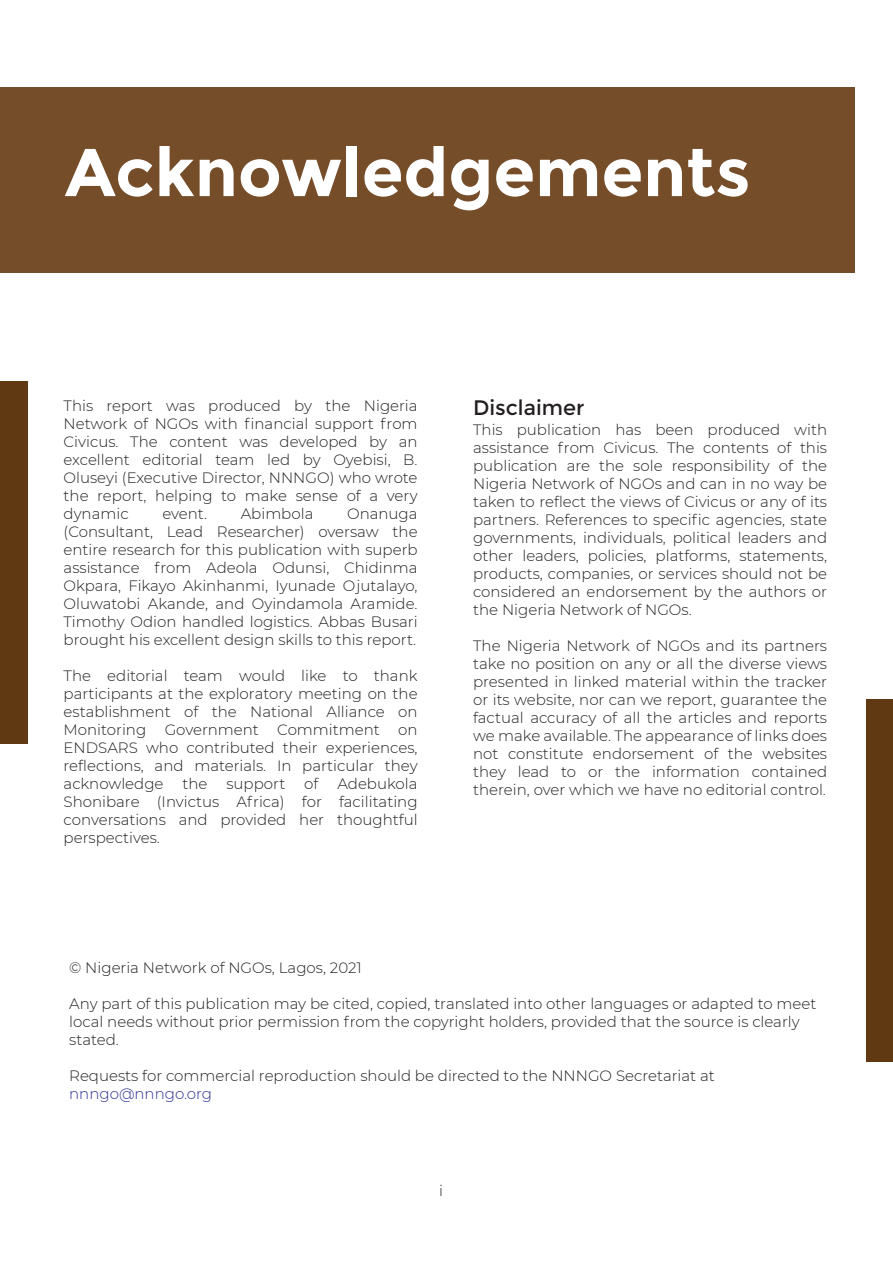
<style>
.page{position:relative;width:893px;height:1263px;background:#fff}
.page>*{position:absolute;margin:0;border:0;box-sizing:border-box;transform-origin:0 0}
.t1{font:700 67.5px "Montserrat";color:#fff}
.t2{font:21px "Montserrat";color:#231f20}
.t3{font:300 15px/18px "Montserrat";color:#231f20;text-align:justify}
.t4{font:300 15px "Montserrat";color:#2e3092}
</style>
<div class="page">
<div style="left:0;top:87px;width:855px;height:185px;background:#754d29"></div>
<div style="left:0;top:381px;width:28px;height:362px;background:#603913"></div>
<div style="left:866px;top:699px;width:27px;height:363px;background:#603913"></div>
<h1 class="t1" style="left:65px;top:132px;width:687px">Acknowledgements</h1>
<p class="t3" style="left:64px;top:396px;width:356px">This report was produced by the Nigeria Network of NGOs with financial support from Civicus. The content was developed by an excellent editorial team led by Oyebisi, B.<br>Oluseyi (Executive Director, NNNGO) who wrote the report, helping to make sense of a very dynamic</p>
<p class="t3" style="left:162px;top:504px;width:46px">event.</p>
<p class="t3" style="left:241px;top:504px;width:74px">Abimbola</p>
<p class="t3" style="left:64px;top:504px;width:356px;text-indent:283px">Onanuga (Consultant, Lead Researcher) oversaw the entire research for this publication with superb assistance from Adeola Odunsi, Chidinma Okpara, Fikayo Akinhanmi, Iyunade Ojutalayo, Oluwatobi Akande, and Oyindamola Aramide.<br>Timothy Odion handled logistics. Abbas Busari brought his excellent design skills to this report.</p>
<p class="t3" style="left:64px;top:666px;width:356px">The editorial team would like to thank participants at the exploratory meeting on the establishment of the National Alliance on Monitoring Government Commitment on ENDSARS who contributed their experiences, reflections, and materials. In particular they acknowledge</p>
<p class="t3" style="left:182px;top:774px;width:27px">the</p>
<p class="t3" style="left:226px;top:774px;width:60px">support</p>
<p class="t3" style="left:304px;top:774px;width:16px">of</p>
<p class="t3" style="left:64px;top:774px;width:356px;text-indent:274px">Adebukola Shonibare (Invictus Africa) for facilitating conversations and provided her thoughtful perspectives.</p>
<h2 class="t2" style="left:473px;top:395px;width:113px">Disclaimer</h2>
<p class="t3" style="left:473px;top:420px;width:356px">This publication has been produced with assistance from Civicus. The contents of this publication are the sole responsibility of the Nigeria Network of NGOs and can in no way be taken to reflect the views of Civicus or any of its partners. References to specific agencies, state governments, individuals, political leaders and other leaders, policies, platforms, statements, products, companies, or services should not be considered an endorsement by the authors or the Nigeria Network of NGOs.</p>
<p class="t3" style="left:473px;top:636px;width:356px">The Nigeria Network of NGOs and its partners take no position on any or all the diverse views presented in linked material within the tracker or its website, nor can we report, guarantee the factual accuracy of all the articles and reports we make available. The appearance of links does not constitute endorsement of the websites they lead to or the information contained therein, over which we have no editorial control.</p>
<p class="t3" style="left:69px;top:958px;width:294px">© Nigeria Network of NGOs, Lagos, 2021</p>
<p class="t3" style="left:69px;top:994px;width:749px;text-align:left">Any part of this publication may be cited, copied, translated into other languages or adapted to meet local needs without prior permission from the copyright holders, provided that the source is clearly stated.</p>
<p class="t3" style="left:69px;top:1066px;width:647px">Requests for commercial reproduction should be directed to the NNNGO Secretariat at</p>
<p class="t4" style="left:69px;top:1083px;width:144px">nnngo@nnngo.org</p>
<p class="t3" style="left:439px;top:1182px;width:5px">i</p>
</div>
